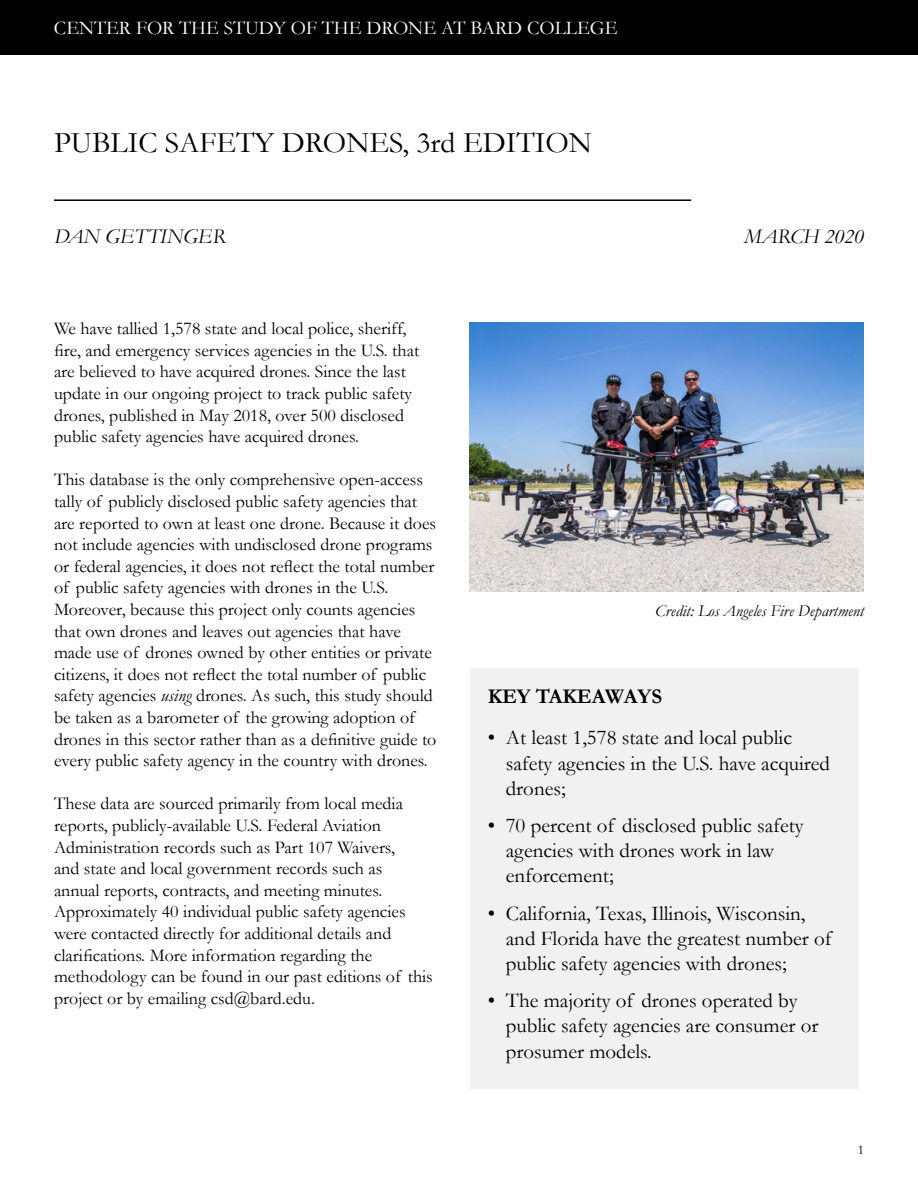
<style>
.page{position:relative;width:918px;height:1188px;background:#fff}
.page>*{position:absolute;margin:0;border:0;box-sizing:border-box;transform-origin:0 0}
.t1{font:30px "Garamond";color:#000}
.t2{font:21px/25.2px "Garamond";color:#000}
.t3{font:italic 21px "Garamond";color:#000}
.t4{font:700 21px "Garamond";color:#000}
.t5{font:19.5px "Garamond";color:#fff}
.t6{font:18px/21.6px "Garamond";color:#000}
.t7{font:italic 16.5px "Garamond";color:#000}
.t8{font:13.5px "Garamond";color:#000}
.s1{font-style:italic}
</style>
<div class="page">
<div style="left:0;top:0;width:918px;height:55px;background:#000"></div>
<hr style="left:54px;top:199px;width:637px;height:2px;background:#000">
<img style="left:470px;top:322px;width:394px;height:269px">
<div style="left:470px;top:668px;width:389px;height:420px;background:#f1f1f2"></div>
<p class="t5" style="left:54px;top:15px;width:565px">CENTER FOR THE STUDY OF THE DRONE AT BARD COLLEGE</p>
<h1 class="t1" style="left:54px;top:122px;width:540px">PUBLIC SAFETY DRONES, 3rd EDITION</h1>
<p class="t3" style="left:54px;top:222px;width:173px">DAN GETTINGER</p>
<p class="t3" style="left:744px;top:222px;width:121px">MARCH 2020</p>
<p class="t6" style="left:54px;top:317px;width:367px">We have tallied 1,578 state and local police, sheriff, fire, and emergency services agencies in the U.S. that are believed to have acquired drones. Since the last update in our ongoing project to track public safety drones, published in May 2018, over 500 disclosed public safety agencies have acquired drones.</p>
<p class="t6" style="left:54px;top:469px;width:384px">This database is the only comprehensive open-access tally of publicly disclosed public safety agencies that are reported to own at least one drone. Because it does not include agencies with undisclosed drone programs or federal agencies, it does not reflect the total number of public safety agencies with drones in the U.S.<br>Moreover, because this project only counts agencies that own drones and leaves out agencies that have made use of drones owned by other entities or private citizens, it does not reflect the total number of public safety agencies <span class="s1">using</span> drones. As such, this study should be taken as a barometer of the growing adoption of drones in this sector rather than as a definitive guide to every public safety agency in the country with drones.</p>
<p class="t6" style="left:54px;top:793px;width:380px">These data are sourced primarily from local media reports, publicly-available U.S. Federal Aviation Administration records such as Part 107 Waivers,<br>and state and local government records such as<br>annual reports, contracts, and meeting minutes.<br>Approximately 40 individual public safety agencies were contacted directly for additional details and clarifications. More information regarding the methodology can be found in our past editions of this project or by emailing csd@bard.edu.</p>
<p class="t7" style="left:655px;top:600px;width:210px">Credit: Los Angeles Fire Department</p>
<p class="t4" style="left:488px;top:682px;width:176px">KEY TAKEAWAYS</p>
<p class="t2" style="left:506px;top:725px;width:326px;text-indent:-18px">• At least 1,578 state and local public safety agencies in the U.S. have acquired drones;</p>
<p class="t2" style="left:506px;top:812px;width:299px;text-indent:-18px">• 70 percent of disclosed public safety agencies with drones work in law enforcement;</p>
<p class="t2" style="left:506px;top:900px;width:327px;text-indent:-18px">• California, Texas, Illinois, Wisconsin, and Florida have the greatest number of public safety agencies with drones;</p>
<p class="t2" style="left:506px;top:987px;width:314px;text-indent:-18px">• The majority of drones operated by public safety agencies are consumer or prosumer models.</p>
<p class="t8" style="left:858px;top:1140px;width:8px">1</p>
</div>
